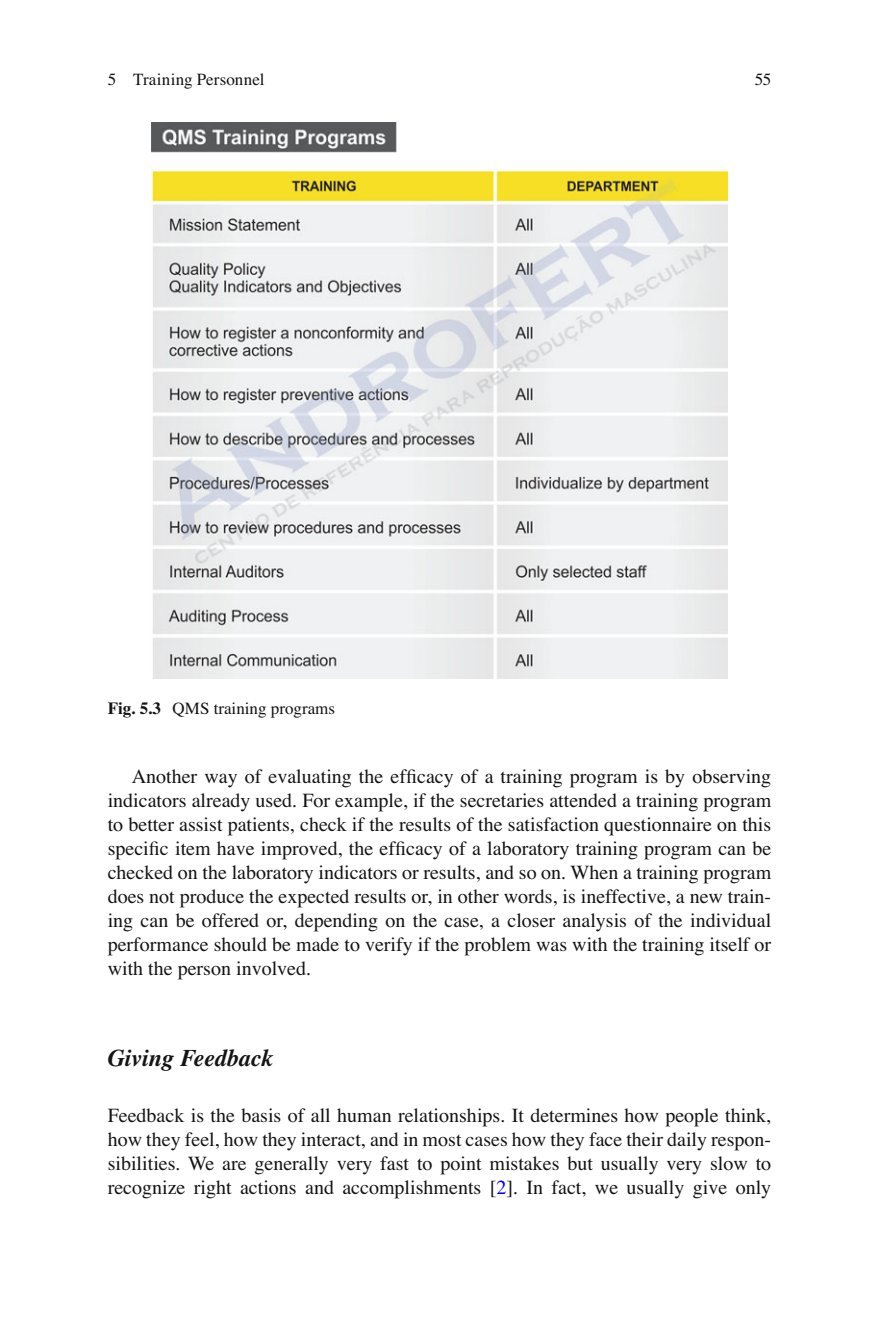
<style>
.page{position:relative;width:879px;height:1333px;background:#fff}
.page>*{position:absolute;margin:0;border:0;box-sizing:border-box;transform-origin:0 0}
.t1{font:italic 700 24px "Times";color:#131413}
.t2{font:20px/24px "Times";color:#131413;text-align:justify}
.t3{font:17px "Times";color:#131413}
.s1{font-weight:700}
.s2{color:#00f}
</style>
<div class="page">
<img style="left:151px;top:122px;width:576px;height:556px">
<p class="t3" style="left:108px;top:73px;width:158px">5 Training Personnel</p>
<p class="t3" style="left:755px;top:73px;width:18px">55</p>
<p class="t3" style="left:108px;top:701px;width:229px"><span class="s1">Fig. 5.3</span> QMS training programs</p>
<p class="t2" style="left:108px;top:766px;width:665px;text-indent:24px">Another way of evaluating the ef fi cacy of a training program is by observing indicators already used. For example, if the secretaries attended a training program to better assist patients, check if the results of the satisfaction questionnaire on this speci fi c item have improved, the ef fi cacy of a laboratory training program can be checked on the laboratory indicators or results, and so on. When a training program does not produce the expected results or, in other words, is ineffective, a new train&shy;ing can be offered or, depending on the case, a closer analysis of the individual performance should be made to verify if the problem was with the training itself or with the person involved.</p>
<p class="t1" style="left:108px;top:1049px;width:168px">Giving Feedback</p>
<p class="t2" style="left:108px;top:1105px;width:665px">Feedback is the basis of all human relationships. It determines how people think, how they feel, how they interact, and in most cases how they face their daily respon&shy;sibilities. We are generally very fast to point mistakes but usually very slow to recognize right actions and accomplishments [ <span class="s2">2</span> ] . In fact, we usually give only</p>
</div>
